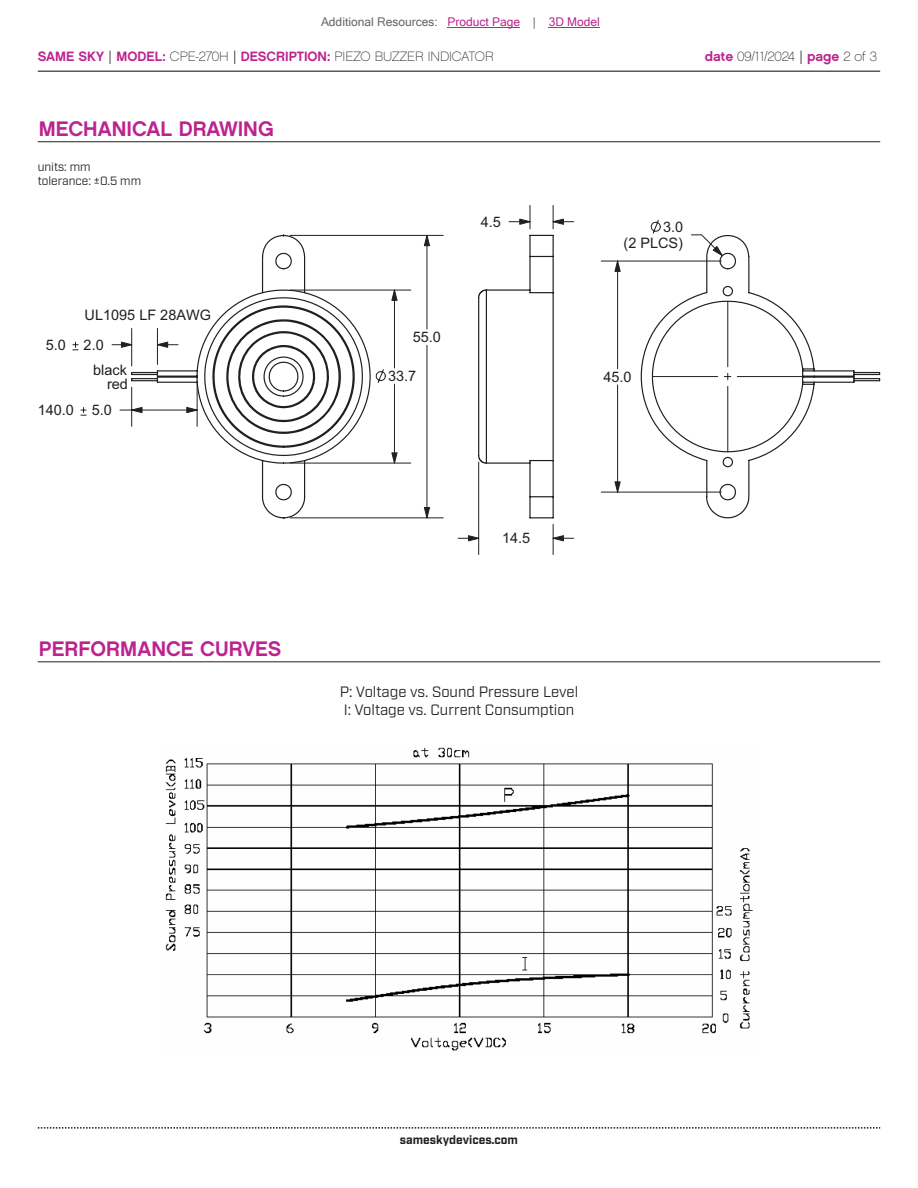
<style>
.page{position:relative;width:918px;height:1188px;background:#fff}
.page>*{position:absolute;margin:0;border:0;box-sizing:border-box;transform-origin:0 0}
.t1{font:21px "Chalet New York Nineteen Sixty";color:#bd238f}
.t2{font:15px/18px "Industry";color:#231f20}
.t3{font:14.4px/14px "Arial";color:#231f20;text-align:right}
.t4{font:13.5px "Chalet Paris Nineteen Sixty";color:#231f20}
.t5{font:12px "Microsoft Sans Serif";color:#63676b}
.t6{font:12px/14.4px "Industry";color:#231f20}
.t7{font:700 12px "Industry";color:#231f20}
.s1{color:#bd238f}
.s2{font-family:"Chalet New York Nineteen Sixty";color:#bd238f}
.s3{font-family:"Industry"}
</style>
<div class="page">
<hr style="left:38px;top:71px;width:842px;height:1px;background:#231f20">
<svg style="left:38px;top:1127px;width:842px;height:2px"></svg>
<hr style="left:38px;top:141px;width:842px;height:1px;background:#231f20">
<hr style="left:38px;top:661px;width:842px;height:1px;background:#231f20">
<svg style="left:131px;top:229px;width:749px;height:290px"></svg>
<hr style="left:290px;top:235px;width:153px;height:1px;background:#231f20">
<hr style="left:290px;top:517px;width:153px;height:1px;background:#231f20">
<hr style="left:427px;top:235px;width:1px;height:94px;background:#231f20">
<hr style="left:427px;top:345px;width:1px;height:173px;background:#231f20">
<svg style="left:81px;top:407px;width:5px;height:9px"></svg>
<hr style="left:131px;top:387px;width:1px;height:39px;background:#231f20">
<hr style="left:120px;top:410px;width:77px;height:1px;background:#231f20">
<svg style="left:424px;top:235px;width:6px;height:11px"></svg>
<svg style="left:424px;top:507px;width:6px;height:11px"></svg>
<svg style="left:132px;top:407px;width:10px;height:6px"></svg>
<hr style="left:737px;top:376px;width:66px;height:1px;background:#231f20">
<svg style="left:73px;top:342px;width:5px;height:8px"></svg>
<hr style="left:131px;top:328px;width:1px;height:38px;background:#231f20">
<hr style="left:157px;top:328px;width:1px;height:36px;background:#231f20">
<svg style="left:187px;top:234px;width:225px;height:285px"></svg>
<svg style="left:112px;top:342px;width:20px;height:5px"></svg>
<svg style="left:158px;top:342px;width:20px;height:5px"></svg>
<hr style="left:478px;top:462px;width:1px;height:93px;background:#231f20">
<hr style="left:553px;top:524px;width:1px;height:31px;background:#231f20">
<svg style="left:458px;top:536px;width:21px;height:5px"></svg>
<svg style="left:553px;top:536px;width:21px;height:5px"></svg>
<svg style="left:509px;top:205px;width:22px;height:24px"></svg>
<svg style="left:553px;top:205px;width:21px;height:24px"></svg>
<svg style="left:600px;top:219px;width:131px;height:274px"></svg>
<img style="left:165px;top:747px;width:588px;height:304px">
<hr style="left:448px;top:27px;width:72px;height:1px;background:#bd238f">
<hr style="left:549px;top:27px;width:51px;height:1px;background:#bd238f">
<p class="t5" style="left:321px;top:15px;width:280px">Additional Resources: <span class="s1">Product Page</span> | <span class="s1">3D Model</span></p>
<p class="t4" style="left:38px;top:48px;width:457px"><span class="s2">SAME SKY</span> <span class="s3">|</span> <span class="s2">MODEL:</span> CPE-270H <span class="s3">|</span> <span class="s2">DESCRIPTION:</span> PIEZO BUZZER INDICATOR</p>
<p class="t4" style="left:705px;top:48px;width:174px"><span class="s2">date</span> 09/11/2024 <span class="s3">|</span> <span class="s2">page</span> 2 of 3</p>
<h1 class="t1" style="left:39px;top:115px;width:236px">MECHANICAL DRAWING</h1>
<p class="t6" style="left:38px;top:160px;width:105px">units: mm tolerance: ±0.5 mm</p>
<p class="t3" style="left:85px;top:308px;width:128px">UL1095 LF 28AWG</p>
<p class="t3" style="left:46px;top:338px;width:59px">5.0 2.0</p>
<p class="t3" style="left:93px;top:363px;width:36px">black red</p>
<p class="t3" style="left:38px;top:403px;width:76px">140.0 5.0</p>
<h1 class="t1" style="left:39px;top:635px;width:244px">PERFORMANCE CURVES</h1>
<p class="t3" style="left:481px;top:215px;width:22px">4.5</p>
<p class="t3" style="left:413px;top:330px;width:30px">55.0</p>
<p class="t3" style="left:388px;top:369px;width:30px">33.7</p>
<p class="t3" style="left:624px;top:219px;width:61px;line-height:16.2px">3.0<br>(2 PLCS)</p>
<p class="t3" style="left:603px;top:370px;width:30px">45.0</p>
<p class="t3" style="left:502px;top:531px;width:30px">14.5</p>
<p class="t2" style="left:340px;top:684px;width:240px">P: Voltage vs. Sound Pressure Level<br>I: Voltage vs. Current Consumption</p>
<p class="t7" style="left:400px;top:1132px;width:120px">sameskydevices.com</p>
</div>
